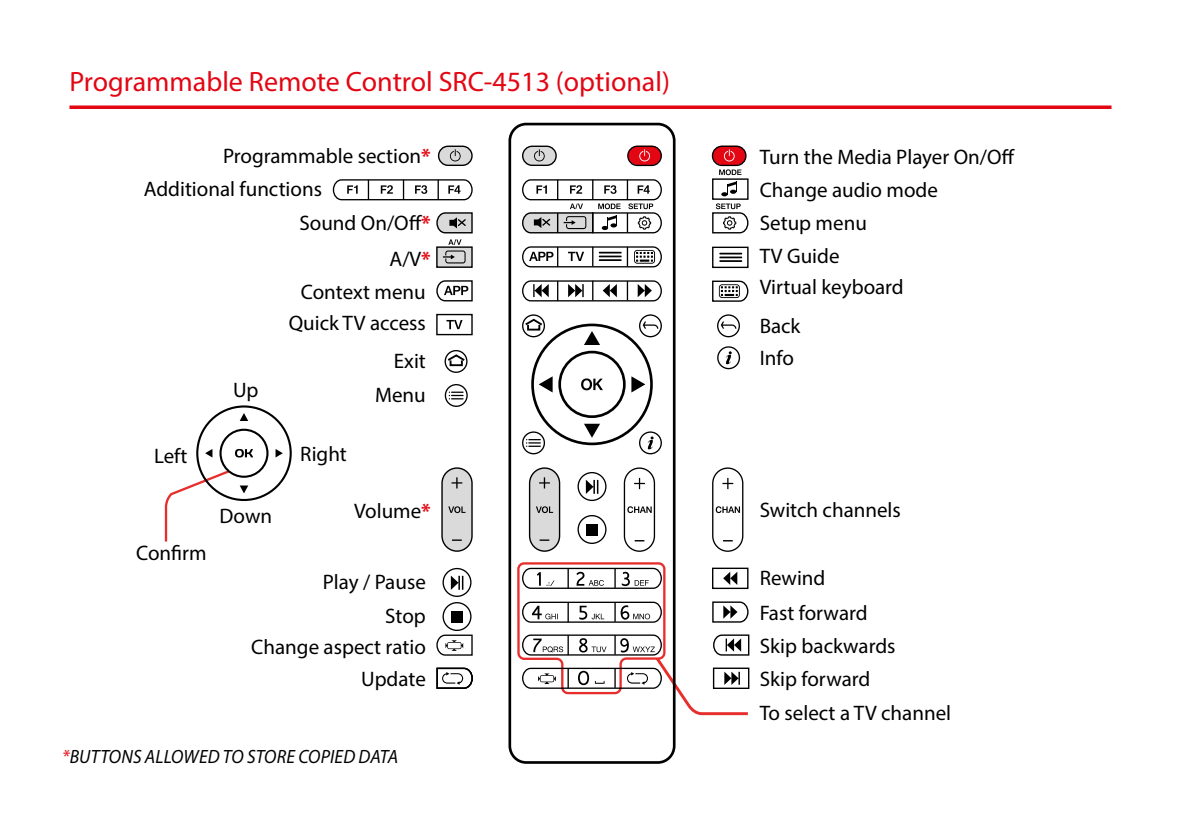
<style>
.page{position:relative;width:1181px;height:834px;background:#fff}
.page>*{position:absolute;margin:0;border:0;box-sizing:border-box;transform-origin:0 0}
.t1{font:28px "Myriad Pro";color:#e30613}
.t2{font:21px/33.6px "Myriad Pro";color:#000;text-align:right}
.t3{font:italic 19.25px "Myriad Pro";letter-spacing:.01em;color:#000;scale:.95 1}
.s1{font-weight:700;color:#e30613}
.s2{color:#e30613}
</style>
<div class="page">
<svg style="left:438px;top:263px;width:33px;height:3px"></svg>
<div style="left:436px;top:246px;width:37px;height:22px;border:1px solid #000"></div>
<svg style="left:164px;top:405px;width:128px;height:137px"></svg>
<div style="left:508px;top:123px;width:167px;height:640px;border:3px solid #000;border-radius:17px"></div>
<svg style="left:568px;top:252px;width:16px;height:9px"></svg>
<svg style="left:446px;top:320px;width:16px;height:9px"></svg>
<svg style="left:634px;top:250px;width:21px;height:14px"></svg>
<svg style="left:533px;top:284px;width:16px;height:13px"></svg>
<svg style="left:568px;top:284px;width:16px;height:13px"></svg>
<svg style="left:603px;top:284px;width:14px;height:13px"></svg>
<svg style="left:638px;top:284px;width:14px;height:13px"></svg>
<div style="left:529px;top:468px;width:30px;height:83px;background:#dadada;border-radius:15px"></div>
<div style="left:529px;top:467px;width:31px;height:84px;border:1px solid #000;border-radius:15px"></div>
<svg style="left:536px;top:477px;width:17px;height:63px"></svg>
<div style="left:442px;top:468px;width:30px;height:83px;background:#dadada;border-radius:15px"></div>
<div style="left:441px;top:467px;width:32px;height:84px;border:1px solid #000;border-radius:15px"></div>
<svg style="left:448px;top:477px;width:17px;height:63px"></svg>
<svg style="left:436px;top:280px;width:37px;height:22px"></svg>
<svg style="left:712px;top:203px;width:37px;height:31px"></svg>
<svg style="left:712px;top:280px;width:37px;height:22px"></svg>
<div style="left:523px;top:146px;width:33px;height:19px;background:#dadada;border-radius:9px"></div>
<div style="left:522px;top:145px;width:35px;height:21px;border:1px solid #000;border-radius:9px"></div>
<svg style="left:534px;top:149px;width:11px;height:12px"></svg>
<div style="left:438px;top:146px;width:34px;height:19px;background:#dadada;border-radius:9px"></div>
<div style="left:438px;top:145px;width:35px;height:21px;border:1px solid #000;border-radius:9px"></div>
<svg style="left:450px;top:149px;width:11px;height:12px"></svg>
<svg style="left:436px;top:634px;width:37px;height:22px"></svg>
<svg style="left:627px;top:478px;width:25px;height:63px"></svg>
<div style="left:624px;top:467px;width:31px;height:84px;border:1px solid #000;border-radius:15px"></div>
<svg style="left:715px;top:478px;width:25px;height:63px"></svg>
<div style="left:712px;top:467px;width:31px;height:84px;border:1px solid #000;border-radius:15px"></div>
<div style="left:586px;top:524px;width:11px;height:11px;background:#000"></div>
<div style="left:577px;top:515px;width:29px;height:29px;border:1px solid #000;border-radius:50%"></div>
<div style="left:451px;top:611px;width:11px;height:11px;background:#000"></div>
<div style="left:442px;top:602px;width:29px;height:29px;border:1px solid #000;border-radius:50%"></div>
<svg style="left:586px;top:479px;width:12px;height:15px"></svg>
<div style="left:577px;top:472px;width:29px;height:29px;border:1px solid #000;border-radius:50%"></div>
<svg style="left:451px;top:575px;width:12px;height:14px"></svg>
<div style="left:442px;top:567px;width:29px;height:30px;border:1px solid #000;border-radius:50%"></div>
<div style="left:639px;top:431px;width:23px;height:23px;border:1px solid #000;border-radius:50%"></div>
<svg style="left:726px;top:351px;width:6px;height:13px"></svg>
<div style="left:717px;top:346px;width:23px;height:23px;border:1px solid #000;border-radius:50%"></div>
<div style="left:522px;top:431px;width:23px;height:23px;border:1px solid #000;border-radius:50%"></div>
<svg style="left:449px;top:391px;width:14px;height:8px"></svg>
<div style="left:445px;top:384px;width:23px;height:23px;border:1px solid #000;border-radius:50%"></div>
<div style="left:522px;top:314px;width:23px;height:23px;border:1px solid #000;border-radius:50%"></div>
<svg style="left:446px;top:353px;width:21px;height:14px"></svg>
<div style="left:444px;top:350px;width:23px;height:23px;border:1px solid #000;border-radius:50%"></div>
<svg style="left:523px;top:317px;width:135px;height:132px"></svg>
<div style="left:639px;top:314px;width:23px;height:23px;border:1px solid #000;border-radius:50%"></div>
<svg style="left:721px;top:321px;width:15px;height:8px"></svg>
<div style="left:717px;top:314px;width:23px;height:23px;border:1px solid #000;border-radius:50%"></div>
<svg style="left:529px;top:248px;width:29px;height:17px"></svg>
<svg style="left:557px;top:282px;width:1px;height:17px"></svg>
<svg style="left:436px;top:212px;width:37px;height:51px"></svg>
<svg style="left:592px;top:282px;width:1px;height:17px"></svg>
<svg style="left:592px;top:248px;width:36px;height:17px"></svg>
<svg style="left:627px;top:282px;width:1px;height:17px"></svg>
<div style="left:522px;top:179px;width:140px;height:21px;border:1px solid #000;border-radius:9px"></div>
<svg style="left:347px;top:185px;width:11px;height:9px"></svg>
<svg style="left:381px;top:185px;width:12px;height:9px"></svg>
<svg style="left:415px;top:185px;width:12px;height:9px"></svg>
<svg style="left:448px;top:185px;width:12px;height:9px"></svg>
<svg style="left:368px;top:181px;width:1px;height:17px"></svg>
<svg style="left:403px;top:181px;width:1px;height:17px"></svg>
<svg style="left:437px;top:181px;width:2px;height:17px"></svg>
<div style="left:333px;top:179px;width:140px;height:21px;border:1px solid #000;border-radius:9px"></div>
<svg style="left:522px;top:180px;width:140px;height:54px"></svg>
<div style="left:522px;top:246px;width:140px;height:21px;border:1px solid #000;border-radius:9px"></div>
<div style="left:522px;top:280px;width:140px;height:21px;border:1px solid #000;border-radius:9px"></div>
<div style="left:628px;top:146px;width:33px;height:19px;background:#e30613;border-radius:10px"></div>
<svg style="left:639px;top:149px;width:11px;height:12px"></svg>
<div style="left:627px;top:146px;width:35px;height:20px;border:1px solid #000;border-radius:10px"></div>
<div style="left:712px;top:146px;width:34px;height:19px;background:#e30613;border-radius:10px"></div>
<svg style="left:724px;top:149px;width:11px;height:12px"></svg>
<div style="left:712px;top:146px;width:34px;height:20px;border:1px solid #000;border-radius:10px"></div>
<svg style="left:721px;top:181px;width:16px;height:15px"></svg>
<svg style="left:719px;top:169px;width:22px;height:6px"></svg>
<div style="left:712px;top:178px;width:36px;height:22px;border:1px solid #000"></div>
<svg style="left:719px;top:253px;width:23px;height:9px"></svg>
<div style="left:712px;top:246px;width:36px;height:22px;border:1px solid #000"></div>
<svg style="left:517px;top:561px;width:233px;height:155px"></svg>
<div style="left:712px;top:567px;width:36px;height:22px;border:1px solid #000"></div>
<div style="left:436px;top:314px;width:37px;height:21px;border:1px solid #000"></div>
<svg style="left:436px;top:667px;width:37px;height:22px"></svg>
<svg style="left:69px;top:105px;width:1042px;height:4px;background:#e6242f"></svg>
<h1 class="t1" style="left:69px;top:64px;width:602px">Programmable Remote Control SRC-4513 (optional)</h1>
<p class="t2" style="left:223px;top:138px;width:209px">Programmable section<span class="s1">*</span></p>
<p class="t2" style="left:144px;top:172px;width:180px">Additional functions</p>
<p class="t2" style="left:233px;top:372px;width:27px">Up</p>
<p class="t2" style="left:299px;top:205px;width:133px;line-height:35.7px">Sound On/Off<span class="s1">*<br></span>A/V<span class="s1">*</span></p>
<p class="t2" style="left:289px;top:275px;width:139px;line-height:31.8px;text-align:center">Context menu<br>Quick TV access</p>
<p class="t2" style="left:375px;top:343px;width:52px;line-height:34.6px">Exit<br>Menu</p>
<p class="t2" style="left:154px;top:439px;width:35px">Left</p>
<p class="t2" style="left:300px;top:436px;width:48px">Right</p>
<p class="t2" style="left:136px;top:535px;width:72px">Confirm</p>
<p class="t2" style="left:219px;top:499px;width:54px">Down</p>
<p class="t2" style="left:354px;top:493px;width:78px">Volume<span class="s1">*</span></p>
<p class="t2" style="left:323px;top:564px;width:105px">Play / Pause<br>Stop</p>
<p class="t2" style="left:251px;top:630px;width:176px;line-height:32.2px">Change aspect ratio<br>Update</p>
<p class="t3" style="left:62px;top:744px;width:355px"><span class="s2">*</span>BUTTONS ALLOWED TO STORE COPIED DATA</p>
<p class="t2" style="left:759px;top:140px;width:257px;text-align:left">Turn the Media Player On/Off<br>Change audio mode<br>Setup menu<br>TV Guide</p>
<p class="t2" style="left:759px;top:267px;width:146px;line-height:38.9px;text-align:left">Virtual keyboard<br>Back</p>
<p class="t2" style="left:759px;top:340px;width:36px">Info</p>
<p class="t2" style="left:759px;top:492px;width:143px">Switch channels</p>
<p class="t2" style="left:759px;top:560px;width:193px;text-align:left">Rewind<br>Fast forward<br>Skip backwards<br>Skip forward<br>To select a TV channel</p>
</div>
